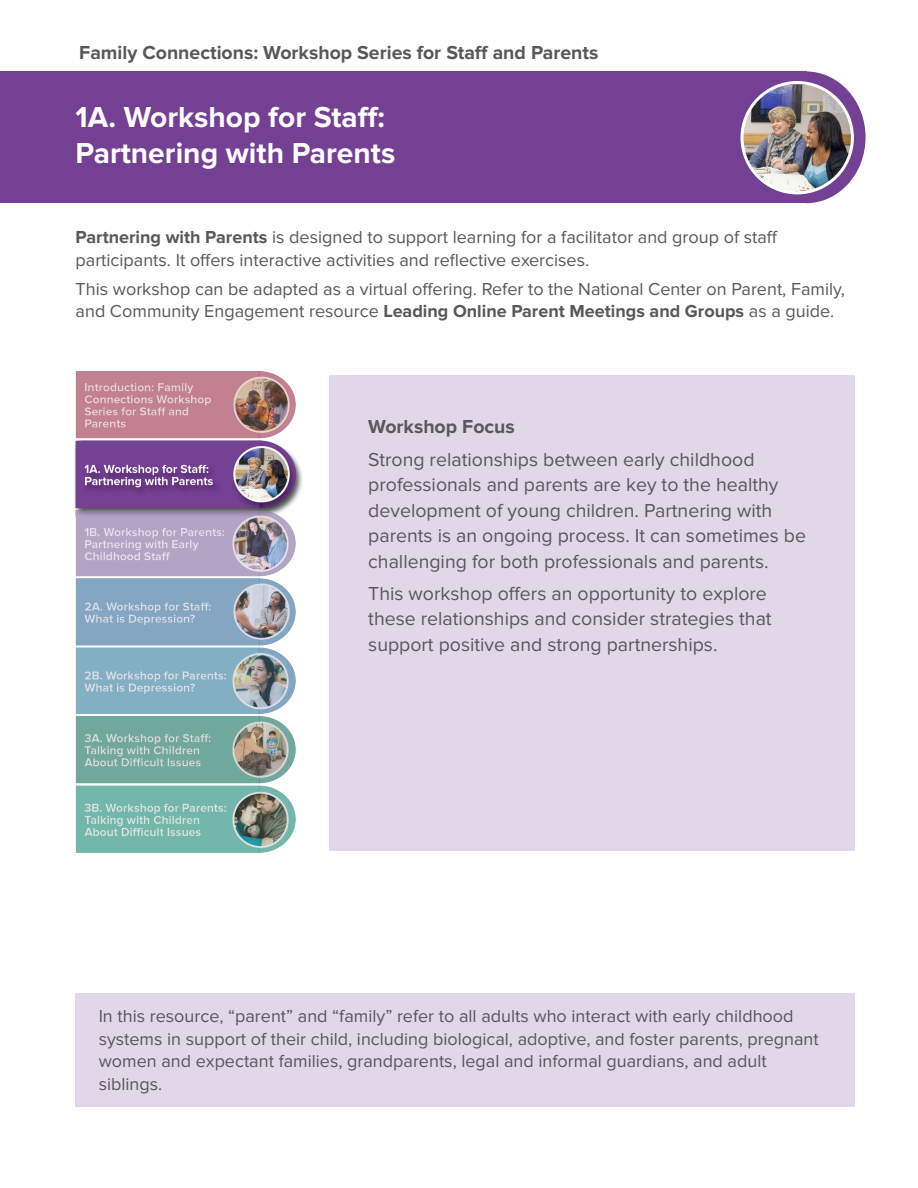
<style>
.page{position:relative;width:918px;height:1188px;background:#fff}
.page>*{position:absolute;margin:0;border:0;box-sizing:border-box;transform-origin:0 0}
.t1{font:700 30px/36px "Proxima Nova";color:#fff}
.t2{font:19.5px/25.5px "Proxima Nova";color:#57585a}
.t3{font:700 19.5px "Proxima Nova";color:#57585a}
.t4{font:18px/22.5px "Proxima Nova";color:#57585a}
.s1{font-weight:700}
</style>
<div class="page">
<div style="left:329px;top:375px;width:525px;height:476px;background:#e2d7e9"></div>
<img style="left:74px;top:371px;width:228px;height:481px">
<div style="left:76px;top:994px;width:779px;height:113px;background:#e2d7e9"></div>
<svg style="left:806px;top:71px;width:60px;height:132px"></svg>
<div style="left:0;top:71px;width:806px;height:132px;background:#744094"></div>
<img style="left:742px;top:85px;width:110px;height:108px">
<div style="left:741px;top:81px;width:113px;height:113px;border:3px solid #fff;border-radius:50%"></div>
<p class="t3" style="left:79px;top:42px;width:521px">Family Connections: Workshop Series for Staff and Parents</p>
<h1 class="t1" style="left:76px;top:99px;width:321px">1A. Workshop for Staff:<br>Partnering with Parents</h1>
<p class="t4" style="left:76px;top:226px;width:704px"><span class="s1">Partnering with Parents</span> is designed to support learning for a facilitator and group of staff participants. It offers interactive activities and reflective exercises.</p>
<p class="t4" style="left:76px;top:278px;width:771px">This workshop can be adapted as a virtual offering. Refer to the National Center on Parent, Family, and Community Engagement resource <span class="s1">Leading Online Parent Meetings and Groups</span> as a guide.</p>
<h2 class="t3" style="left:368px;top:416px;width:148px">Workshop Focus</h2>
<p class="t2" style="left:368px;top:447px;width:439px">Strong relationships between early childhood professionals and parents are key to the healthy development of young children. Partnering with parents is an ongoing process. It can sometimes be challenging for both professionals and parents.</p>
<p class="t2" style="left:368px;top:581px;width:405px">This workshop offers an opportunity to explore these relationships and consider strategies that support positive and strong partnerships.</p>
<p class="t4" style="left:99px;top:1005px;width:722px">In this resource, “parent” and “family” refer to all adults who interact with early childhood systems in support of their child, including biological, adoptive, and foster parents, pregnant women and expectant families, grandparents, legal and informal guardians, and adult siblings.</p>
</div>
